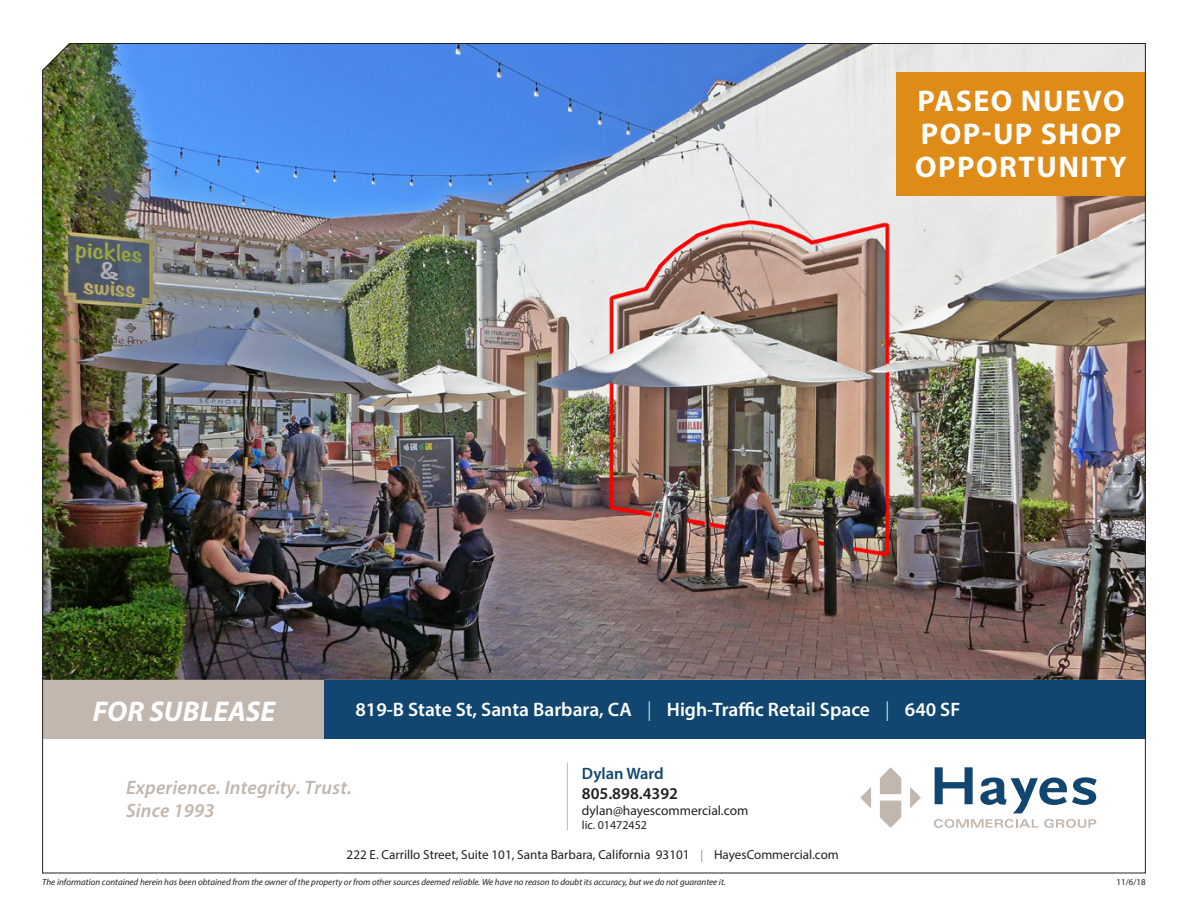
<style>
.page{position:relative;width:1188px;height:918px;background:#fff}
.page>*{position:absolute;margin:0;border:0;box-sizing:border-box;transform-origin:0 0}
.t1{font:700 30px/33px "Myriad Pro";letter-spacing:.05em;color:#fff}
.t2{font:italic 700 28.65px "Myriad Pro";color:#fff}
.t3{font:600 19.5px "Myriad Pro";color:#fff}
.t4{font:italic 600 19.5px/23.4px "Myriad Pro";letter-spacing:.01em;color:#c1b7af}
.t5{font:600 16.5px "Myriad Pro";color:#231f20}
.t6{font:600 16.5px "Myriad Pro";color:#10466f}
.t7{font:13.5px "Myriad Pro";color:#231f20}
.t8{font:13.2px "Myriad Pro";color:#231f20}
.t9{font:12px "Myriad Pro";color:#231f20}
.t10{font:italic 9px "Myriad Pro";color:#231f20}
.t11{font:9px "Myriad Pro";color:#231f20}
.s1{font-size:13.5px}
.s2{font-size:12px}
</style>
<div class="page">
<img style="left:42px;top:43px;width:1104px;height:831px">
<hr style="left:567px;top:763px;width:1px;height:67px;background:#c1b7af">
<p class="t1" style="left:915px;top:83px;width:213px">PASEO NUEVO<br>POP-UP SHOP<br>OPPORTUNITY</p>
<p class="t2" style="left:93px;top:692px;width:184px">FOR SUBLEASE</p>
<p class="t3" style="left:356px;top:697px;width:606px">819-B State St, Santa Barbara, CA | High-Traffic Retail Space | 640 SF</p>
<h3 class="t4" style="left:126px;top:775px;width:227px">Experience. Integrity. Trust.<br>Since 1993</h3>
<h3 class="t6" style="left:582px;top:763px;width:84px">Dylan Ward</h3>
<h3 class="t5" style="left:582px;top:783px;width:98px">805.898.4392</h3>
<h3 class="t7" style="left:582px;top:802px;width:168px">dylan@hayescommercial.com</h3>
<h3 class="t9" style="left:582px;top:818px;width:67px">lic. 01472452</h3>
<h3 class="t8" style="left:347px;top:847px;width:494px">222 E. Carrillo Street, Suite 101, Santa Barbara, California 9310<span class="s1">1</span> <span class="s2">|</span> HayesCommercial.com</h3>
<p class="t10" style="left:42px;top:876px;width:685px">The information contained herein has been obtained from the owner of the property or from other sources deemed reliable. We have no reason to doubt its accuracy, but we do not guarantee it.</p>
<p class="t11" style="left:1116px;top:876px;width:31px">11/6/18</p>
</div>
